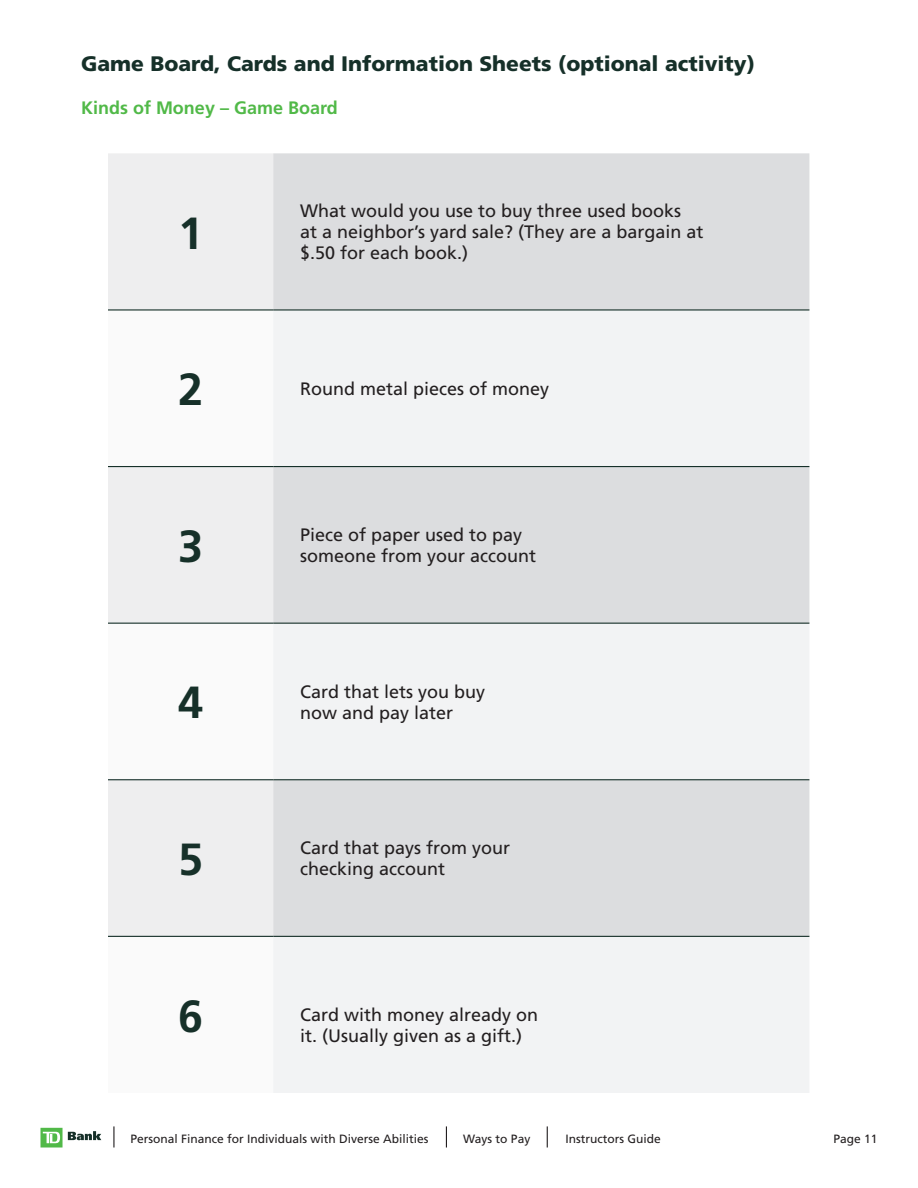
<style>
.page{position:relative;width:918px;height:1188px;background:#fff}
.page>*{position:absolute;margin:0;border:0;box-sizing:border-box;transform-origin:0 0}
.t1{font:700 45px "Frutiger";color:#163029}
.t2{font:900 21px "Frutiger";color:#163029}
.t3{font:18px/21px "Frutiger";color:#231f20}
.t4{font:700 18px "Frutiger";color:#51b948}
.t5{font:12px "Frutiger";color:#231f20}
</style>
<div class="page">
<svg style="left:40px;top:1128px;width:61px;height:20px"></svg>
<hr style="left:113px;top:1126px;width:2px;height:21px;background:#231f20">
<svg style="left:446px;top:1126px;width:1px;height:21px"></svg>
<svg style="left:547px;top:1126px;width:1px;height:21px"></svg>
<div style="left:108px;top:153px;width:165px;height:156px;background:#eeeeef"></div>
<div style="left:273px;top:153px;width:536px;height:156px;background:#dcdddf"></div>
<svg style="left:108px;top:467px;width:165px;height:469px;fill:#eeeeef"></svg>
<svg style="left:273px;top:311px;width:536px;height:782px;fill:#f2f3f4"></svg>
<hr style="left:108px;top:309px;width:165px;height:2px;background:#163029">
<hr style="left:273px;top:309px;width:536px;height:2px;background:#163029">
<hr style="left:108px;top:466px;width:165px;height:1px;background:#163029">
<hr style="left:273px;top:466px;width:536px;height:1px;background:#163029">
<hr style="left:108px;top:623px;width:165px;height:1px;background:#163029">
<hr style="left:273px;top:623px;width:536px;height:1px;background:#163029">
<hr style="left:108px;top:779px;width:165px;height:1px;background:#163029">
<hr style="left:273px;top:779px;width:536px;height:1px;background:#163029">
<hr style="left:108px;top:936px;width:165px;height:1px;background:#163029">
<hr style="left:273px;top:936px;width:536px;height:1px;background:#163029">
<p class="t2" style="left:81px;top:51px;width:675px">Game Board, Cards and Information Sheets (optional activity)</p>
<p class="t4" style="left:81px;top:97px;width:258px">Kinds of Money – Game Board</p>
<p class="t1" style="left:178px;top:206px;width:27px">1</p>
<p class="t3" style="left:300px;top:201px;width:405px">What would you use to buy three used books<br>at a neighbor’s yard sale? (They are a bargain at $.50 for each book.)</p>
<p class="t1" style="left:178px;top:363px;width:27px">2</p>
<p class="t3" style="left:300px;top:378px;width:251px">Round metal pieces of money</p>
<p class="t1" style="left:178px;top:520px;width:27px">3</p>
<p class="t3" style="left:300px;top:524px;width:238px">Piece of paper used to pay someone from your account</p>
<p class="t1" style="left:178px;top:676px;width:27px">4</p>
<p class="t3" style="left:300px;top:681px;width:187px">Card that lets you buy now and pay later</p>
<p class="t1" style="left:178px;top:833px;width:27px">5</p>
<p class="t3" style="left:300px;top:838px;width:212px">Card that pays from your checking account</p>
<p class="t1" style="left:178px;top:989px;width:27px">6</p>
<p class="t3" style="left:300px;top:1004px;width:240px">Card with money already on it. (Usually given as a gift.)</p>
<p class="t5" style="left:131px;top:1132px;width:300px">Personal Finance for Individuals with Diverse Abilities</p>
<p class="t5" style="left:463px;top:1132px;width:69px">Ways to Pay</p>
<p class="t5" style="left:565px;top:1132px;width:97px">Instructors Guide</p>
<p class="t5" style="left:833px;top:1132px;width:46px">Page 11</p>
</div>
